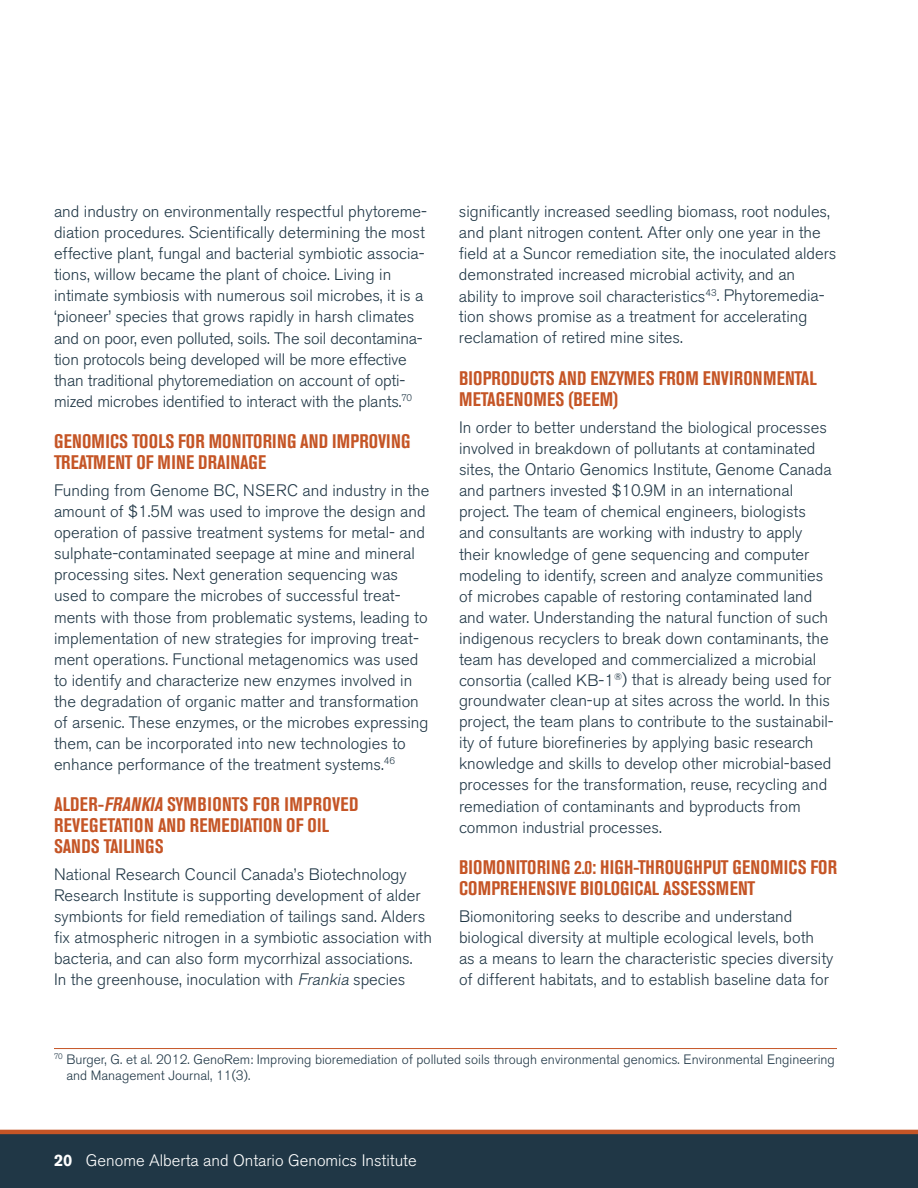
<style>
.page{position:relative;width:918px;height:1188px;background:#fff}
.page>*{position:absolute;margin:0;border:0;box-sizing:border-box;transform-origin:0 0}
.t1{font:700 condensed 19.5px/21px "Akzidenz Grotesk BE";letter-spacing:.01em;color:#c55526}
.t2{font:300 16.5px/21px "Akzidenz Grotesk BE";color:#203746}
.t3{font:300 16.5px "Akzidenz Grotesk BE";color:#fff}
.t4{font:300 13.5px/16.5px "Akzidenz Grotesk BE";color:#203746}
.s1{font-style:italic}
.s2{font-weight:700}
</style>
<div class="page">
<div style="left:0;top:1134px;width:918px;height:54px;background:#203746"></div>
<hr style="left:0;top:1130px;width:918px;height:4px;background:#c55526">
<hr style="left:54px;top:1048px;width:783px;height:1px;background:#c55526">
<p class="t2" style="left:54px;top:202px;width:375px">and industry on environmentally respectful phytoreme&shy;diation procedures. Scientifically determining the most effective plant, fungal and bacterial symbiotic associa&shy;tions, willow became the plant of choice. Living in intimate symbiosis with numerous soil microbes, it is a ‘pioneer’ species that grows rapidly in harsh climates and on poor, even polluted, soils. The soil decontamina&shy;tion protocols being developed will be more effective than traditional phytoremediation on account of opti&shy;mized microbes identified to interact with the plants.<sup>70</sup></p>
<p class="t1" style="left:54px;top:431px;width:358px">GENOMICS TOOLS FOR MONITORING AND IMPROVING<br>TREATMENT OF MINE DRAINAGE</p>
<p class="t2" style="left:54px;top:481px;width:377px">Funding from Genome BC, NSERC and industry in the amount of $1.5M was used to improve the design and operation of passive treatment systems for metal- and sulphate-contaminated seepage at mine and mineral processing sites. Next generation sequencing was used to compare the microbes of successful treat&shy;ments with those from problematic systems, leading to implementation of new strategies for improving treat&shy;ment operations. Functional metagenomics was used to identify and characterize new enzymes involved in the degradation of organic matter and transformation of arsenic. These enzymes, or the microbes expressing them, can be incorporated into new technologies to enhance performance of the treatment systems.<sup>46</sup></p>
<p class="t1" style="left:54px;top:794px;width:306px">ALDER-<span class="s1">FRANKIA</span> SYMBIONTS FOR IMPROVED<br>REVEGETATION AND REMEDIATION OF OIL<br>SANDS TAILINGS</p>
<p class="t2" style="left:54px;top:865px;width:380px">National Research Council Canada’s Biotechnology Research Institute is supporting development of alder symbionts for field remediation of tailings sand. Alders fix atmospheric nitrogen in a symbiotic association with bacteria, and can also form mycorrhizal associations.<br>In the greenhouse, inoculation with <span class="s1">Frankia</span> species</p>
<p class="t2" style="left:459px;top:202px;width:379px">significantly increased seedling biomass, root nodules, and plant nitrogen content. After only one year in the field at a Suncor remediation site, the inoculated alders demonstrated increased microbial activity, and an ability to improve soil characteristics<sup>43</sup>. Phytoremedia&shy;tion shows promise as a treatment for accelerating reclamation of retired mine sites.</p>
<p class="t1" style="left:459px;top:368px;width:176px">BIOPRODUCTS AND ENZYMES</p>
<p class="t1" style="left:659px;top:368px;width:159px">FROM ENVIRONMENTAL</p>
<p class="t1" style="left:459px;top:389px;width:86px">METAGENOMES</p>
<p class="t1" style="left:568px;top:389px;width:52px">(BEEM)</p>
<p class="t2" style="left:459px;top:418px;width:376px">In order to better understand the biological processes involved in breakdown of pollutants at contaminated sites, the Ontario Genomics Institute, Genome Canada and partners invested $10.9M in an international project. The team of chemical engineers, biologists and consultants are working with industry to apply their knowledge of gene sequencing and computer modeling to identify, screen and analyze communities of microbes capable of restoring contaminated land and water. Understanding the natural function of such indigenous recyclers to break down contaminants, the team has developed and commercialized a microbial consortia (called KB-1<sup>®</sup>) that is already being used for groundwater clean-up at sites across the world. In this project, the team plans to contribute to the sustainabil&shy;ity of future biorefineries by applying basic research knowledge and skills to develop other microbial-based processes for the transformation, reuse, recycling and remediation of contaminants and byproducts from common industrial processes.</p>
<p class="t1" style="left:459px;top:857px;width:380px">BIOMONITORING 2.0: HIGH-THROUGHPUT GENOMICS FOR<br>COMPREHENSIVE BIOLOGICAL ASSESSME</p>
<p class="t1" style="left:738px;top:878px;width:18px">NT</p>
<p class="t2" style="left:459px;top:907px;width:376px">Biomonitoring seeks to describe and understand biological diversity at multiple ecological levels, both as a means to learn the characteristic species diversity of different habitats, and to establish baseline data for</p>
<p class="t4" style="left:66px;top:1051px;width:770px;text-indent:-12px"><sup>70</sup> Burger, G. et al. 2012. GenoRem: Improving bioremediation of polluted soils through environmental genomics. Environmental Engineering and Management Journal, 11(3).</p>
<p class="t3" style="left:54px;top:1151px;width:364px"><span class="s2">20</span> Genome Alberta and Ontario Genomics Institute</p>
</div>
